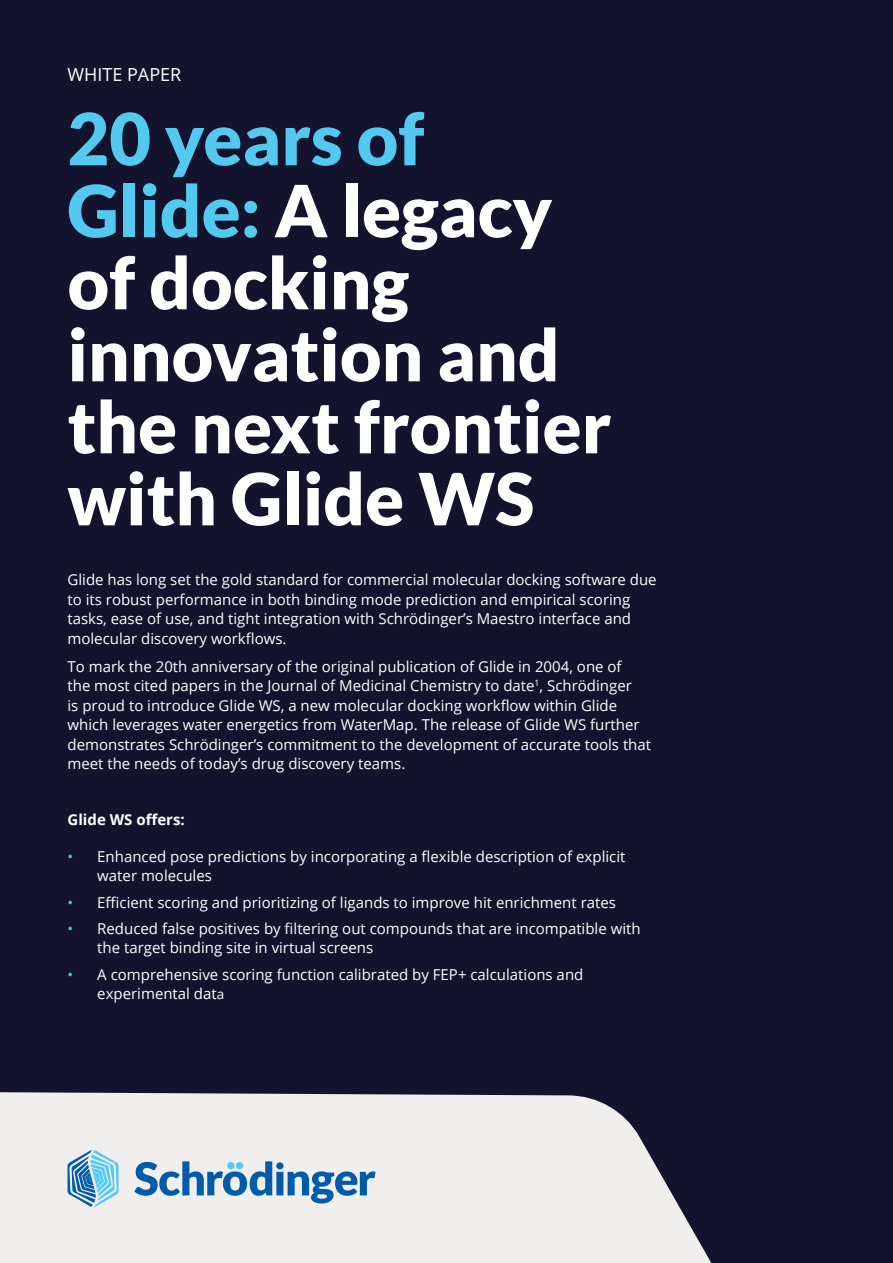
<style>
.page{position:relative;width:893px;height:1263px;background:#13132e}
.page>*{position:absolute;margin:0;border:0;box-sizing:border-box;transform-origin:0 0}
.t1{font:900 72px/72px "Lato";color:#fff}
.t2{font:18px "Open Sans";color:#fff}
.t3{font:15px/19.5px "Open Sans";color:#fff}
.t4{font:700 15px "Open Sans";color:#fff}
.s1{color:#54c9ef}
.s2{font-size:13.5px}
</style>
<div class="page">
<svg style="left:0;top:1092px;width:712px;height:171px;background:#dcdadb"></svg>
<svg style="left:134px;top:1161px;width:242px;height:42px;background:#95b7d3"></svg>
<svg style="left:68px;top:1150px;width:51px;height:58px;background:#90c2de"></svg>
<p class="t2" style="left:68px;top:62px;width:115px">WHITE PAPER</p>
<h1 class="t1" style="left:68px;top:101px;width:545px"><span class="s1">20 years of<br>Glide:</span> A legacy of docking innovation and the next frontier with Glide WS</h1>
<p class="t3" style="left:68px;top:570px;width:591px">Glide has long set the gold standard for commercial molecular docking software due to its robust performance in both binding mode prediction and empirical scoring tasks, ease of use, and tight integration with Schrödinger’s Maestro interface and molecular discovery workflows.</p>
<p class="t3" style="left:68px;top:656px;width:585px">To mark the 20th anniversary of the original publication of Glide in 2004, one of<br>the most cited papers in the Journal of Medicinal Chemistry to date<sup>1</sup>, Schrödinger<br>is proud to introduce Glide WS, a new molecular docking workflow within Glide which leverages water energetics from WaterMap. The release of Glide WS further demonstrates Schrödinger’s commitment to the development of accurate tools that meet the needs of today’s drug discovery teams.</p>
<p class="t4" style="left:68px;top:809px;width:119px">Glide WS offers:</p>
<p class="t3" style="left:97px;top:846px;width:530px;text-indent:-30px"><span class="s1">•</span> Enhanced pose predictions by incorporating a flexible description of explicit water molecules</p>
<p class="t3" style="left:68px;top:892px;width:550px"><span class="s1">•</span> Efficient scoring and prioritizing of ligands to improve hit enrichment rates</p>
<p class="t3" style="left:97px;top:918px;width:545px;text-indent:-30px"><span class="s1">•</span> Reduced false positives by filtering out compounds that are incompatible with the target binding site in virtual screens</p>
<p class="t3" style="left:97px;top:964px;width:488px;text-indent:-30px"><span class="s1">•</span> A comprehensive scoring function calibrated by FEP+ calculations and experimental dat<span class="s2">a</span></p>
</div>
